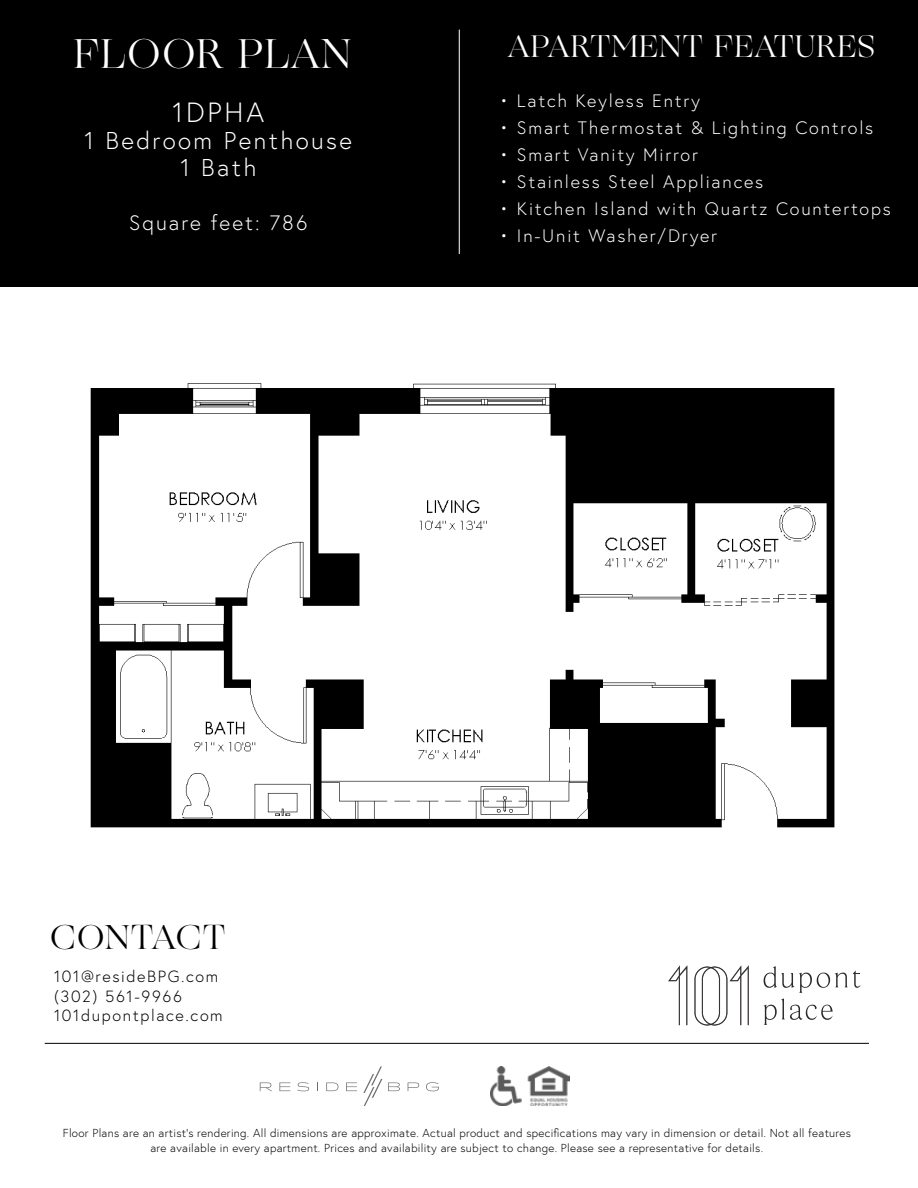
<style>
.page{position:relative;width:918px;height:1188px;background:#fff}
.page>*{position:absolute;margin:0;border:0;box-sizing:border-box;transform-origin:0 0}
.t1{font:41.7px "Ogg";letter-spacing:.025em;color:#fff}
.t2{font:34.5px "Ogg";letter-spacing:.025em;color:#000}
.t3{font:31.2px "Ogg";letter-spacing:.025em;color:#fff}
.t4{font:300 27.75px "Europa";letter-spacing:.1em;color:#fff}
.t5{font:300 24.3px/27px "Europa";letter-spacing:.1em;color:#fff;text-align:center}
.t6{font:300 20.85px "Europa";letter-spacing:.1em;color:#fff}
.t7{font:300 18px "Europa";letter-spacing:.1em;color:#fff}
.t8{font:300 16.2px/19.5px "Europa";letter-spacing:.1em;color:#000}
.t9{font:300 11.55px/15px "Europa";letter-spacing:.025em;color:#000;text-align:center}
</style>
<div class="page">
<img style="left:90px;top:383px;width:745px;height:445px">
<div style="left:0;top:0;width:918px;height:286px;background:#000"></div>
<hr style="left:459px;top:30px;width:1px;height:224px;background:#fff">
<hr style="left:45px;top:1043px;width:824px;height:1px;background:#000">
<svg style="left:260px;top:1082px;width:12px;height:9px"></svg>
<svg style="left:279px;top:1082px;width:11px;height:9px"></svg>
<svg style="left:297px;top:1082px;width:12px;height:9px"></svg>
<svg style="left:326px;top:1082px;width:12px;height:9px"></svg>
<svg style="left:346px;top:1082px;width:11px;height:9px"></svg>
<svg style="left:388px;top:1082px;width:12px;height:9px"></svg>
<svg style="left:408px;top:1082px;width:11px;height:9px"></svg>
<svg style="left:426px;top:1082px;width:13px;height:9px"></svg>
<svg style="left:363px;top:1066px;width:19px;height:40px"></svg>
<img style="left:491px;top:1066px;width:78px;height:40px">
<svg style="left:668px;top:965px;width:19px;height:60px"></svg>
<svg style="left:694px;top:965px;width:55px;height:61px"></svg>
<svg style="left:763px;top:966px;width:98px;height:59px"></svg>
<h1 class="t1" style="left:74px;top:26px;width:279px">FLOOR PLAN</h1>
<h3 class="t3" style="left:508px;top:25px;width:369px">APARTMENT FEATURES</h3>
<h3 class="t4" style="left:173px;top:95px;width:93px">1DPHA</h3>
<h3 class="t5" style="left:85px;top:127px;width:269px">1 Bedroom Penthouse<br>1 Bath</h3>
<h3 class="t6" style="left:129px;top:210px;width:180px">Square feet: 786</h3>
<h3 class="t7" style="left:500px;top:89px;width:202px">• Latch Keyless Entry</h3>
<h3 class="t7" style="left:500px;top:116px;width:375px">• Smart Thermostat &amp; Lighting Controls</h3>
<h3 class="t7" style="left:500px;top:143px;width:200px">• Smart Vanity Mirror</h3>
<h3 class="t7" style="left:500px;top:170px;width:265px">• Stainless Steel Appliances</h3>
<h3 class="t7" style="left:500px;top:197px;width:393px">• Kitchen Island with Quartz Countertops</h3>
<h3 class="t7" style="left:500px;top:224px;width:219px">• In-Unit Washer/Dryer</h3>
<h2 class="t2" style="left:50px;top:914px;width:177px">CONTACT</h2>
<h3 class="t8" style="left:54px;top:967px;width:170px">101@resideBPG.com (302) 561-9966<br>101dupontplace.com</h3>
<p class="t9" style="left:63px;top:1125px;width:790px">Floor Plans are an artist’s rendering. All dimensions are approximate. Actual product and specifications may vary in dimension or detail. Not all features are available in every apartment. Prices and availability are subject to change. Please see a representative for details.</p>
</div>
